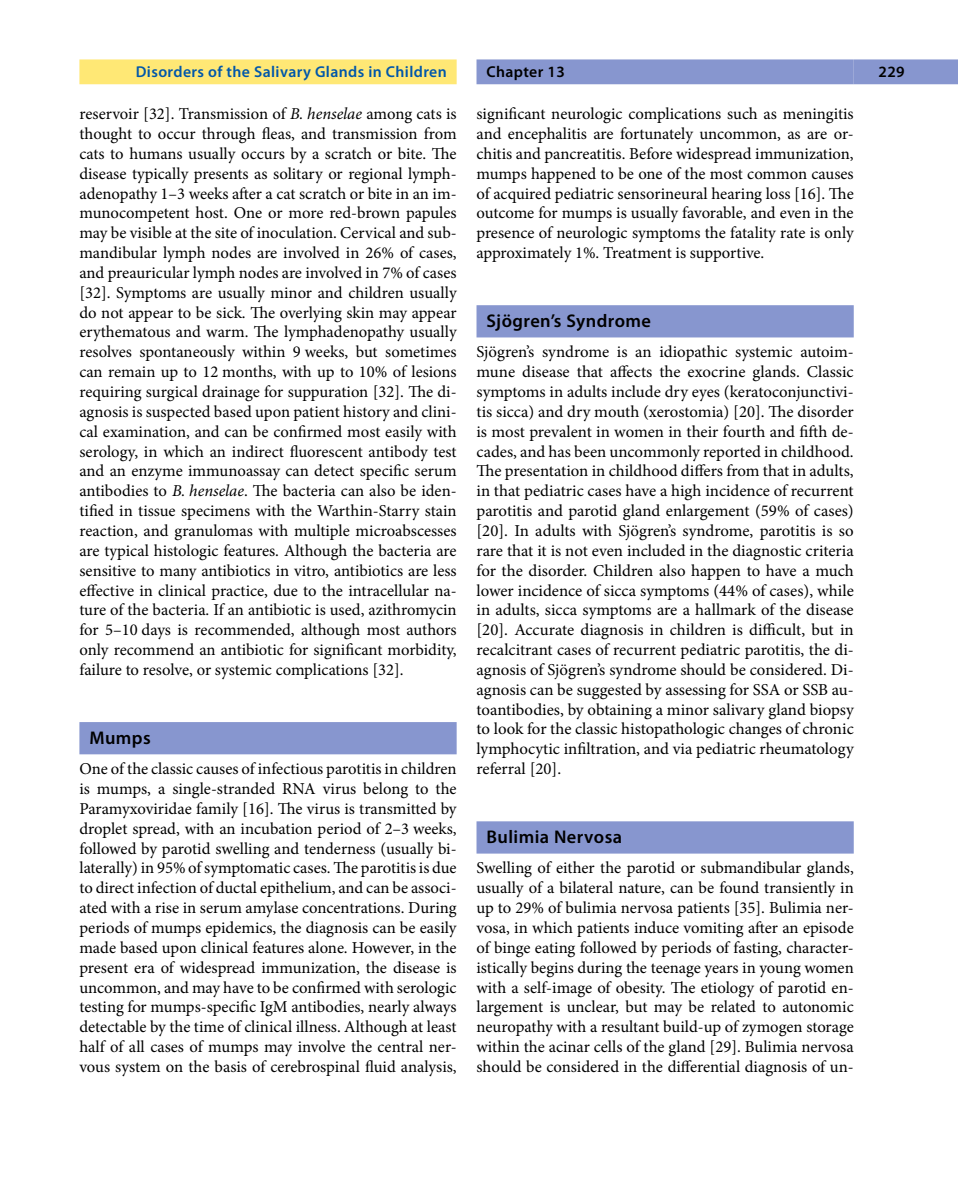
<style>
.page{position:relative;width:958px;height:1201px;background:#fff}
.page>*{position:absolute;margin:0;border:0;box-sizing:border-box;transform-origin:0 0}
.t1{font:600 18.38px "Myriad Pro";letter-spacing:.025em;color:#000}
.t2{font:16.62px/19.8px "Minion Pro";color:#000;text-align:justify}
.t3{font:600 15.75px "Myriad Pro";letter-spacing:.025em;color:#0057aa}
.t4{font:600 15.75px "Myriad Pro";letter-spacing:.025em;color:#000}
.s1{font-style:italic}
</style>
<div class="page">
<div style="left:79px;top:722px;width:377px;height:32px;background:#8796cf"></div>
<div style="left:476px;top:305px;width:377px;height:32px;background:#8796cf"></div>
<div style="left:476px;top:821px;width:377px;height:32px;background:#8796cf"></div>
<div style="left:853px;top:59px;width:104px;height:25px;background:#8796cf"></div>
<div style="left:79px;top:59px;width:377px;height:25px;background:#ffe875"></div>
<div style="left:476px;top:59px;width:377px;height:25px;background:#8796cf"></div>
<p class="t3" style="left:136px;top:61px;width:312px">Disorders of the Salivary Glands in Children</p>
<p class="t4" style="left:486px;top:61px;width:80px">Chapter 13</p>
<p class="t4" style="left:878px;top:61px;width:28px">229</p>
<p class="t2" style="left:79px;top:104px;width:379px">reservoir [32]. Transmission of <span class="s1">B. henselae</span> among cats is thought to occur through fleas, and transmission from cats to humans usually occurs by a scratch or bite. The disease typically presents as solitary or regional lymph&shy;adenopathy 1–3 weeks after a cat scratch or bite in an im&shy;munocompetent host. One or more red-brown papules may be visible at the site of inoculation. Cervical and sub&shy;mandibular lymph nodes are involved in 26% of cases, and preauricular lymph nodes are involved in 7% of cases [32]. Symptoms are usually minor and children usually do not appear to be sick. The overlying skin may appear erythematous and warm. The lymphadenopathy usually resolves spontaneously within 9 weeks, but sometimes can remain up to 12 months, with up to 10% of lesions requiring surgical drainage for suppuration [32]. The di&shy;agnosis is suspected based upon patient history and clini&shy;cal examination, and can be confirmed most easily with serology, in which an indirect fluorescent antibody test and an enzyme immunoassay can detect specific serum antibodies to <span class="s1">B. henselae</span>. The bacteria can also be iden&shy;tified in tissue specimens with the Warthin-Starry stain reaction, and granulomas with multiple microabscesses are typical histologic features. Although the bacteria are sensitive to many antibiotics in vitro, antibiotics are less effective in clinical practice, due to the intracellular na&shy;ture of the bacteria. If an antibiotic is used, azithromycin for 5–10 days is recommended, although most authors only recommend an antibiotic for significant morbidity, failure to resolve, or systemic complications [32].</p>
<p class="t1" style="left:89px;top:726px;width:63px">Mumps</p>
<p class="t2" style="left:79px;top:759px;width:379px">One of the classic causes of infectious parotitis in children is mumps, a single-stranded RNA virus belong to the Paramyxoviridae family [16]. The virus is transmitted by droplet spread, with an incubation period of 2–3 weeks, followed by parotid swelling and tenderness (usually bi&shy;laterally) in 95% of symptomatic cases. The parotitis is due to direct infection of ductal epithelium, and can be associ&shy;ated with a rise in serum amylase concentrations. During periods of mumps epidemics, the diagnosis can be easily made based upon clinical features alone. However, in the present era of widespread immunization, the disease is uncommon, and may have to be confirmed with serologic testing for mumps-specific IgM antibodies, nearly always detectable by the time of clinical illness. Although at least half of all cases of mumps may involve the central ner&shy;vous system on the basis of cerebrospinal fluid analysis,</p>
<p class="t2" style="left:476px;top:104px;width:379px">significant neurologic complications such as meningitis and encephalitis are fortunately uncommon, as are or&shy;chitis and pancreatitis. Before widespread immunization, mumps happened to be one of the most common causes of acquired pediatric sensorineural hearing loss [16]. The outcome for mumps is usually favorable, and even in the presence of neurologic symptoms the fatality rate is only approximately 1%. Treatment is supportive.</p>
<p class="t1" style="left:486px;top:309px;width:166px">Sjögren’s Syndrome</p>
<p class="t2" style="left:476px;top:342px;width:379px;text-align:left">Sjögren’s syndrome is an idiopathic systemic autoim&shy;mune disease that affects the exocrine glands. Classic symptoms in adults include dry eyes (keratoconjunctivi&shy;tis sicca) and dry mouth (xerostomia) [20]. The disorder is most prevalent in women in their fourth and fifth de&shy;cades, and has been uncommonly reported in childhood.<br>The presentation in childhood differs from that in adults, in that pediatric cases have a high incidence of recurrent parotitis and parotid gland enlargement (59% of cases) [20]. In adults with Sjögren’s syndrome, parotitis is so rare that it is not even included in the diagnostic criteria for the disorder. Children also happen to have a much lower incidence of sicca symptoms (44% of cases), while in adults, sicca symptoms are a hallmark of the disease [20]. Accurate diagnosis in children is difficult, but in recalcitrant cases of recurrent pediatric parotitis, the di&shy;agnosis of Sjögren’s syndrome should be considered. Di&shy;agnosis can be suggested by assessing for SSA or SSB au&shy;toantibodies, by obtaining a minor salivary gland biopsy to look for the classic histopathologic changes of chronic lymphocytic infiltration, and via pediatric rheumatology referral [20].</p>
<p class="t1" style="left:486px;top:825px;width:137px">Bulimia Nervosa</p>
<p class="t2" style="left:476px;top:858px;width:379px;text-align:left">Swelling of either the parotid or submandibular glands, usually of a bilateral nature, can be found transiently in up to 29% of bulimia nervosa patients [35]. Bulimia ner&shy;vosa, in which patients induce vomiting after an episode of binge eating followed by periods of fasting, character&shy;istically begins during the teenage years in young women with a self-image of obesity. The etiology of parotid en&shy;largement is unclear, but may be related to autonomic neuropathy with a resultant build-up of zymogen storage within the acinar cells of the gland [29]. Bulimia nervosa should be considered in the differential diagnosis of un-</p>
</div>
